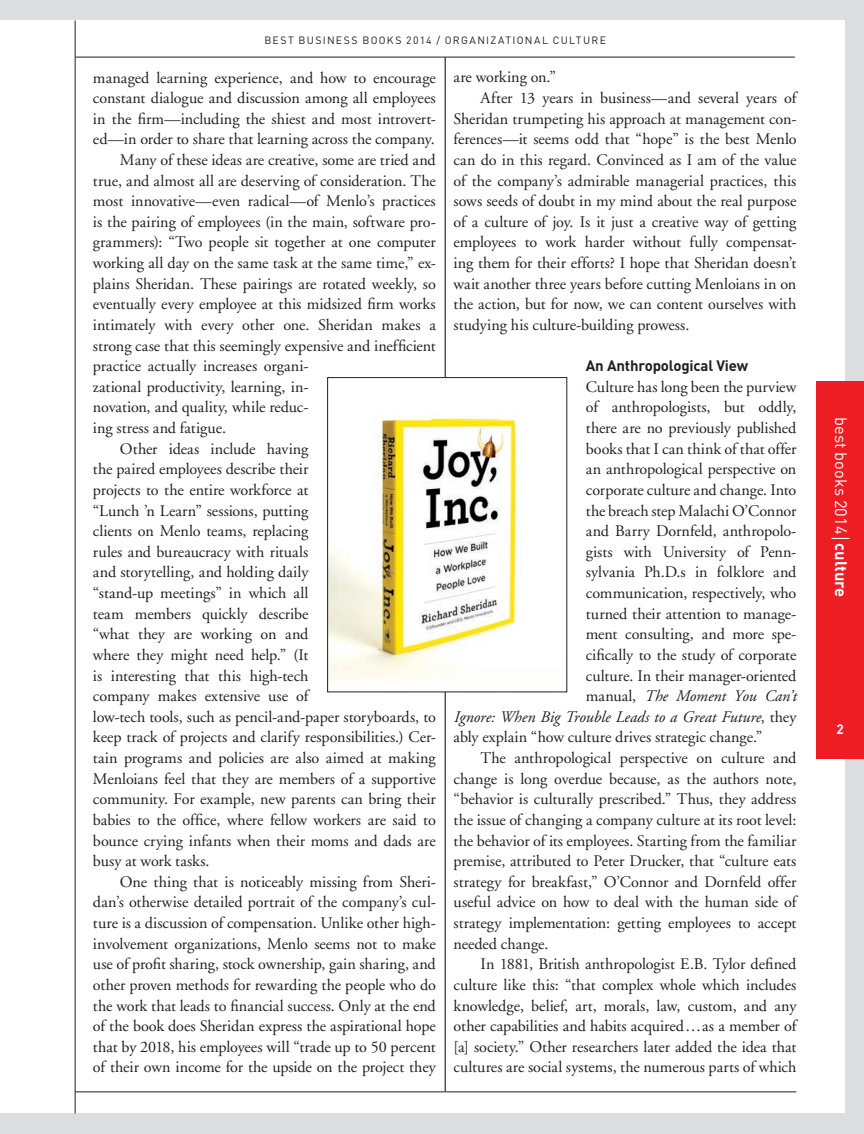
<style>
.page{position:relative;width:864px;height:1134px;background:#dcdddf}
.page>*{position:absolute;margin:0;border:0;box-sizing:border-box;transform-origin:0 0}
.t1{font:16.5px "DIN";color:#fff}
.t2{font:16.2px "Adobe Garamond";color:#231f20}
.t3{font:italic 16.2px "Adobe Garamond";letter-spacing:-.005em;color:#231f20}
.t4{font:700 15px "DIN";letter-spacing:-.01em;color:#231f20}
.t5{font:700 13.5px "DIN";color:#fff}
.t6{font:10.5px "DIN";letter-spacing:.125em;color:#231f20}
.s1{font-style:normal}
.s2{font-weight:700}
</style>
<div class="page">
<div style="left:0;top:21px;width:844px;height:1092px;background:#fff"></div>
<hr style="left:75px;top:21px;width:1px;height:1092px;background:#231f20">
<hr style="left:75px;top:1092px;width:721px;height:1px;background:#231f20">
<hr style="left:76px;top:57px;width:719px;height:1px;background:#231f20">
<hr style="left:445px;top:57px;width:1px;height:1034px;background:#000">
<img style="left:329px;top:381px;width:188px;height:309px">
<div style="left:327px;top:377px;width:240px;height:315px;border:1px solid #231f20"></div>
<div style="left:817px;top:381px;width:47px;height:378px;background:#ee1d23"></div>
<svg style="left:832px;top:538px;width:18px;height:1px"></svg>
<p class="t6" style="left:264px;top:34px;width:343px">BEST BUSINESS BOOKS 2014 / ORGANIZATIONAL CULTURE</p>
<p class="t2" style="left:93px;top:69px;width:344px">managed learning experience, and how to encourage</p>
<p class="t2" style="left:93px;top:89px;width:344px">constant dialogue and discussion among all employees</p>
<p class="t2" style="left:93px;top:110px;width:344px">in the firm—including the shiest and most introvert-</p>
<p class="t2" style="left:93px;top:131px;width:343px">ed—in order to share that learning across the company.</p>
<p class="t2" style="left:120px;top:151px;width:317px">Many of these ideas are creative, some are tried and</p>
<p class="t2" style="left:93px;top:172px;width:344px">true, and almost all are deserving of consideration. The</p>
<p class="t2" style="left:93px;top:192px;width:344px">most innovative—even radical—of Menlo’s practices</p>
<p class="t2" style="left:93px;top:213px;width:344px">is the pairing of employees (in the main, software pro-</p>
<p class="t2" style="left:93px;top:234px;width:344px">grammers): “Two people sit together at one computer</p>
<p class="t2" style="left:93px;top:254px;width:344px">working all day on the same task at the same time,” ex-</p>
<p class="t2" style="left:93px;top:275px;width:344px">plains Sheridan. These pairings are rotated weekly, so</p>
<p class="t2" style="left:93px;top:296px;width:344px">eventually every employee at this midsized firm works</p>
<p class="t2" style="left:93px;top:316px;width:344px">intimately with every other one. Sheridan makes a</p>
<p class="t2" style="left:93px;top:337px;width:344px">strong case that this seemingly expensive and inefficient</p>
<p class="t2" style="left:93px;top:357px;width:217px">practice actually increases organi-</p>
<p class="t2" style="left:93px;top:378px;width:217px">zational productivity, learning, in-</p>
<p class="t2" style="left:93px;top:399px;width:217px">novation, and quality, while reduc-</p>
<p class="t2" style="left:93px;top:419px;width:135px">ing stress and fatigue.</p>
<p class="t2" style="left:120px;top:440px;width:190px">Other ideas include having</p>
<p class="t2" style="left:93px;top:461px;width:217px">the paired employees describe their</p>
<p class="t2" style="left:93px;top:481px;width:217px">projects to the entire workforce at</p>
<p class="t2" style="left:93px;top:502px;width:217px">“Lunch ’n Learn” sessions, putting</p>
<p class="t2" style="left:93px;top:522px;width:217px">clients on Menlo teams, replacing</p>
<p class="t2" style="left:93px;top:543px;width:217px">rules and bureaucracy with rituals</p>
<p class="t2" style="left:93px;top:564px;width:217px">and storytelling, and holding daily</p>
<p class="t2" style="left:93px;top:584px;width:217px">“stand-up meetings” in which all</p>
<p class="t2" style="left:93px;top:605px;width:217px">team members quickly describe</p>
<p class="t2" style="left:93px;top:626px;width:217px">“what they are working on and</p>
<p class="t2" style="left:93px;top:646px;width:217px">where they might need help.” (It</p>
<p class="t2" style="left:93px;top:667px;width:217px">is interesting that this high-tech</p>
<p class="t2" style="left:93px;top:687px;width:217px">company makes extensive use of</p>
<p class="t2" style="left:93px;top:708px;width:344px">low-tech tools, such as pencil-and-paper storyboards, to</p>
<p class="t2" style="left:93px;top:729px;width:344px">keep track of projects and clarify responsibilities.) Cer-</p>
<p class="t2" style="left:93px;top:749px;width:344px">tain programs and policies are also aimed at making</p>
<p class="t2" style="left:93px;top:770px;width:344px">Menloians feel that they are members of a supportive</p>
<p class="t2" style="left:93px;top:791px;width:344px">community. For example, new parents can bring their</p>
<p class="t2" style="left:93px;top:811px;width:344px">babies to the office, where fellow workers are said to</p>
<p class="t2" style="left:93px;top:832px;width:344px">bounce crying infants when their moms and dads are</p>
<p class="t2" style="left:93px;top:852px;width:118px">busy at work tasks.</p>
<p class="t2" style="left:120px;top:873px;width:317px">One thing that is noticeably missing from Sheri-</p>
<p class="t2" style="left:93px;top:894px;width:344px">dan’s otherwise detailed portrait of the company’s cul-</p>
<p class="t2" style="left:93px;top:914px;width:344px">ture is a discussion of compensation. Unlike other high-</p>
<p class="t2" style="left:93px;top:935px;width:344px">involvement organizations, Menlo seems not to make</p>
<p class="t2" style="left:93px;top:956px;width:344px">use of profit sharing, stock ownership, gain sharing, and</p>
<p class="t2" style="left:93px;top:976px;width:344px">other proven methods for rewarding the people who do</p>
<p class="t2" style="left:93px;top:997px;width:344px">the work that leads to financial success. Only at the end</p>
<p class="t2" style="left:93px;top:1017px;width:344px">of the book does Sheridan express the aspirational hope</p>
<p class="t2" style="left:93px;top:1038px;width:344px">that by 2018, his employees will “trade up to 50 percent</p>
<p class="t2" style="left:93px;top:1059px;width:344px">of their own income for the upside on the project they</p>
<p class="t2" style="left:454px;top:69px;width:104px">are working on.”</p>
<p class="t2" style="left:481px;top:89px;width:317px">After 13 years in business—and several years of</p>
<p class="t2" style="left:454px;top:110px;width:344px">Sheridan trumpeting his approach at management con-</p>
<p class="t2" style="left:454px;top:131px;width:344px">ferences—it seems odd that “hope” is the best Menlo</p>
<p class="t2" style="left:454px;top:151px;width:344px">can do in this regard. Convinced as I am of the value</p>
<p class="t2" style="left:454px;top:172px;width:344px">of the company’s admirable managerial practices, this</p>
<p class="t2" style="left:454px;top:192px;width:344px">sows seeds of doubt in my mind about the real purpose</p>
<p class="t2" style="left:454px;top:213px;width:344px">of a culture of joy. Is it just a creative way of getting</p>
<p class="t2" style="left:454px;top:234px;width:344px">employees to work harder without fully compensat-</p>
<p class="t2" style="left:454px;top:254px;width:344px">ing them for their efforts? I hope that Sheridan doesn’t</p>
<p class="t2" style="left:454px;top:275px;width:344px">wait another three years before cutting Menloians in on</p>
<p class="t2" style="left:454px;top:296px;width:344px">the action, but for now, we can content ourselves with</p>
<p class="t2" style="left:454px;top:316px;width:237px">studying his culture-building prowess.</p>
<p class="t4" style="left:586px;top:356px;width:164px">An Anthropological View</p>
<p class="t2" style="left:586px;top:378px;width:212px">Culture has long been the purview</p>
<p class="t2" style="left:586px;top:399px;width:212px">of anthropologists, but oddly,</p>
<p class="t2" style="left:586px;top:419px;width:212px">there are no previously published</p>
<p class="t2" style="left:586px;top:440px;width:212px">books that I can think of that offer</p>
<p class="t2" style="left:586px;top:461px;width:212px">an anthropological perspective on</p>
<p class="t2" style="left:586px;top:481px;width:212px">corporate culture and change. Into</p>
<p class="t2" style="left:586px;top:502px;width:212px">the breach step Malachi O’Connor</p>
<p class="t2" style="left:586px;top:522px;width:212px">and Barry Dornfeld, anthropolo-</p>
<p class="t2" style="left:586px;top:543px;width:212px">gists with University of Penn-</p>
<p class="t2" style="left:586px;top:564px;width:212px">sylvania Ph.D.s in folklore and</p>
<p class="t2" style="left:586px;top:584px;width:212px">communication, respectively, who</p>
<p class="t2" style="left:586px;top:605px;width:212px">turned their attention to manage-</p>
<p class="t2" style="left:586px;top:626px;width:212px">ment consulting, and more spe-</p>
<p class="t2" style="left:586px;top:646px;width:212px">cifically to the study of corporate</p>
<p class="t2" style="left:586px;top:667px;width:212px">culture. In their manager-oriented</p>
<p class="t3" style="left:586px;top:687px;width:212px"><span class="s1">manual,</span> The Moment You Can’t</p>
<p class="t3" style="left:454px;top:708px;width:344px">Ignore: When Big Trouble Leads to a Great Future<span class="s1">, they</span></p>
<p class="t2" style="left:454px;top:729px;width:310px">ably explain “how culture drives strategic change.”</p>
<p class="t2" style="left:481px;top:749px;width:317px">The anthropological perspective on culture and</p>
<p class="t2" style="left:454px;top:770px;width:344px">change is long overdue because, as the authors note,</p>
<p class="t2" style="left:454px;top:791px;width:344px">“behavior is culturally prescribed.” Thus, they address</p>
<p class="t2" style="left:454px;top:811px;width:344px">the issue of changing a company culture at its root level:</p>
<p class="t2" style="left:454px;top:832px;width:344px">the behavior of its employees. Starting from the familiar</p>
<p class="t2" style="left:454px;top:852px;width:344px">premise, attributed to Peter Drucker, that “culture eats</p>
<p class="t2" style="left:454px;top:873px;width:344px">strategy for breakfast,” O’Connor and Dornfeld offer</p>
<p class="t2" style="left:454px;top:894px;width:344px">useful advice on how to deal with the human side of</p>
<p class="t2" style="left:454px;top:914px;width:344px">strategy implementation: getting employees to accept</p>
<p class="t2" style="left:454px;top:935px;width:96px">needed change.</p>
<p class="t2" style="left:481px;top:956px;width:317px">In 1881, British anthropologist E.B. Tylor defined</p>
<p class="t2" style="left:454px;top:976px;width:344px">culture like this: “that complex whole which includes</p>
<p class="t2" style="left:454px;top:997px;width:344px">knowledge, belief, art, morals, law, custom, and any</p>
<p class="t2" style="left:454px;top:1017px;width:344px">other capabilities and habits acquired…as a member of</p>
<p class="t2" style="left:454px;top:1038px;width:344px">[a] society.” Other researchers later added the idea that</p>
<p class="t2" style="left:454px;top:1059px;width:344px">cultures are social systems, the numerous parts of which</p>
<p class="t1" style="left:852px;top:417px;width:182px;rotate:90deg">best books 2014 <span class="s2">culture</span></p>
<p class="t5" style="left:836px;top:720px;width:9px">2</p>
</div>
